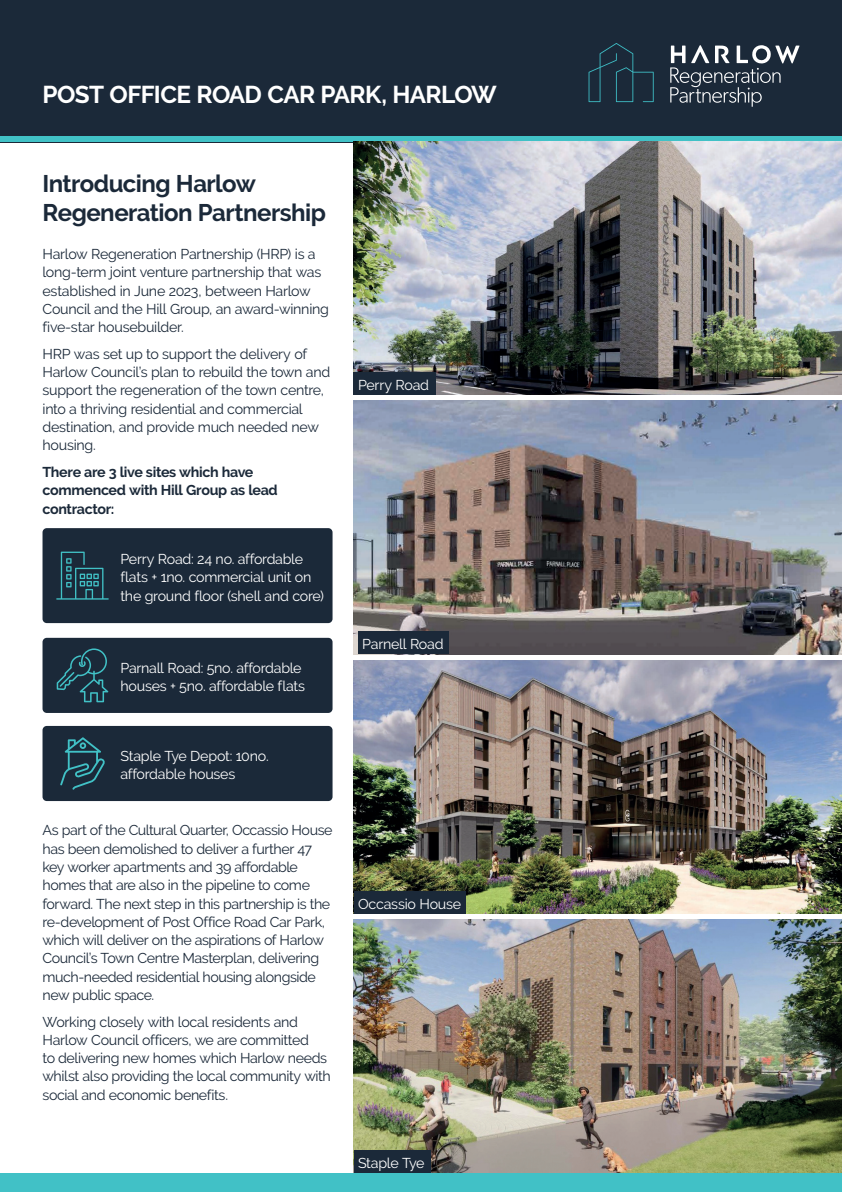
<style>
.page{position:relative;width:842px;height:1192px;background:#fff}
.page>*{position:absolute;margin:0;border:0;box-sizing:border-box;transform-origin:0 0}
.t1{font:700 24.3px "Raleway";letter-spacing:-.03em;color:#fff}
.Body_Copy_-_9pt{font:700 24px/28.8px "Raleway";letter-spacing:-.02em;color:#1b2939}
.Body_copy_boards{font:14.25px/18.2px "Raleway";letter-spacing:-.03em;color:#1b2939}
.Body_copy_boards-2{font:14.25px/18.2px "Raleway";letter-spacing:-.02em;color:#fff}
.Body_copy_boards-3{font:700 14.25px/18.2px "Raleway";letter-spacing:-.02em;color:#1b2939}
</style>
<div class="page">
<div style="left:0;top:0;width:842px;height:142px;background:#1b2939"></div>
<div style="left:0;top:136px;width:842px;height:6px;background:#41c1c6"></div>
<svg style="left:589px;top:43px;width:65px;height:59px"></svg>
<svg style="left:670px;top:45px;width:129px;height:62px"></svg>
<img style="left:354px;top:920px;width:488px;height:253px">
<img style="left:354px;top:401px;width:488px;height:253px">
<img style="left:354px;top:141px;width:488px;height:254px">
<div style="left:354px;top:372px;width:82px;height:23px;background:#1b2939"></div>
<div style="left:358px;top:632px;width:91px;height:22px;background:#1b2939"></div>
<div style="left:354px;top:1151px;width:76px;height:22px;background:#1b2939"></div>
<div style="left:0;top:1173px;width:842px;height:19px;background:#41c1c6"></div>
<img style="left:354px;top:660px;width:488px;height:254px">
<div style="left:354px;top:891px;width:112px;height:23px;background:#1b2939"></div>
<div style="left:43px;top:528px;width:290px;height:95px;background:#1b2939;border-radius:4px"></div>
<div style="left:43px;top:638px;width:290px;height:75px;background:#1b2939;border-radius:4px"></div>
<div style="left:43px;top:726px;width:290px;height:75px;background:#1b2939;border-radius:4px"></div>
<svg style="left:57px;top:648px;width:51px;height:54px"></svg>
<svg style="left:60px;top:737px;width:45px;height:53px"></svg>
<svg style="left:56px;top:552px;width:53px;height:48px"></svg>
<h1 class="t1" style="left:43px;top:81px;width:456px">POST OFFICE ROAD CAR PARK, HARLOW</h1>
<p class="Body_Copy_-_9pt" style="left:43px;top:170px;width:285px">Introducing Harlow<br>Regeneration Partnership</p>
<p class="Body_copy_boards" style="left:43px;top:245px;width:288px">Harlow Regeneration Partnership (HRP) is a long-term joint venture partnership that was established in June 2023, between Harlow Council and the Hill Group, an award-winning five-star housebuilder.</p>
<p class="Body_copy_boards" style="left:43px;top:345px;width:289px">HRP was set up to support the delivery of Harlow Council’s plan to rebuild the town and support the regeneration of the town centre, into a thriving residential and commercial destination, and provide much needed new housing.</p>
<p class="Body_copy_boards-3" style="left:43px;top:463px;width:237px">There are 3 live sites which have commenced with Hill Group as lead contractor:</p>
<p class="Body_copy_boards-2" style="left:120px;top:550px;width:205px">Perry Road: 24 no. affordable flats + 1no. commercial unit on the ground floor (shell and core)</p>
<p class="Body_copy_boards-2" style="left:120px;top:659px;width:186px">Parnall Road: 5no. affordable houses + 5no. affordable flats</p>
<p class="Body_copy_boards-2" style="left:120px;top:747px;width:150px">Staple Tye Depot: 10no. affordable houses</p>
<p class="Body_copy_boards" style="left:43px;top:821px;width:291px">As part of the Cultural Quarter, Occassio House has been demolished to deliver a further 47 key worker apartments and 39 affordable homes that are also in the pipeline to come forward. The next step in this partnership is the re-development of Post Office Road Car Park, which will deliver on the aspirations of Harlow Council’s Town Centre Masterplan, delivering much-needed residential housing alongside new public space.</p>
<p class="Body_copy_boards" style="left:43px;top:1012px;width:268px">Working closely with local residents and<br>Harlow Council officers, we are committed</p>
<p class="Body_copy_boards" style="left:43px;top:1049px;width:290px">to delivering new homes which Harlow needs whilst also providing the local community with social and economic benefits.</p>
<p class="Body_copy_boards-2" style="left:358px;top:376px;width:72px">Perry Road</p>
<p class="Body_copy_boards-2" style="left:362px;top:635px;width:83px">Parnell Road</p>
<p class="Body_copy_boards-2" style="left:358px;top:895px;width:105px">Occassio House</p>
<p class="Body_copy_boards-2" style="left:358px;top:1154px;width:68px">Staple Tye</p>
</div>
